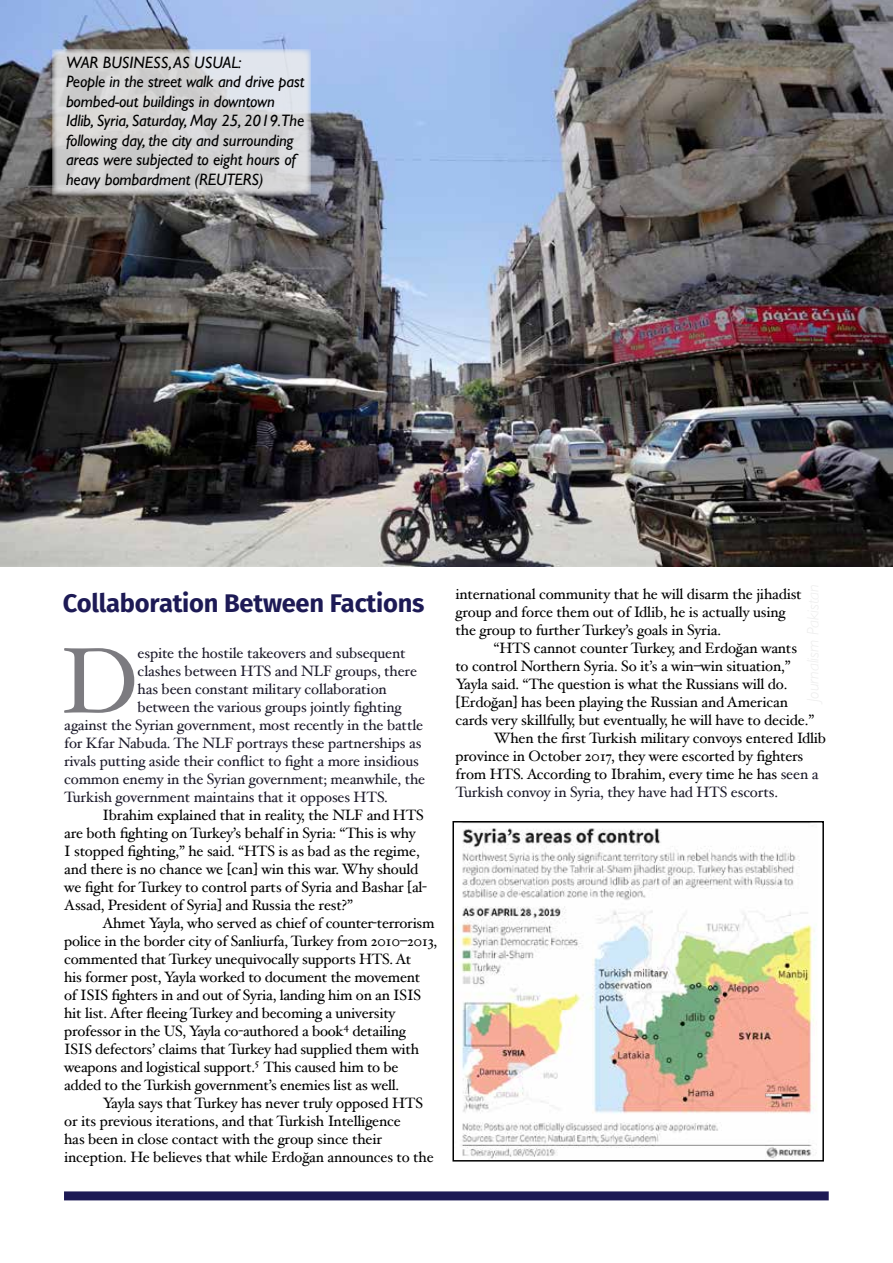
<style>
.page{position:relative;width:893px;height:1263px;background:#fff}
.page>*{position:absolute;margin:0;border:0;box-sizing:border-box;transform-origin:0 0}
.t1{font:93.3px "Hoefler Text";color:#7c7b80}
.t2{font:700 25.5px "Fira Sans";letter-spacing:-.01em;color:#1d1a55}
.t3{font:italic 16.5px/19.5px "Gill Sans";letter-spacing:-.01em;color:#000}
.t4{font:15px/18px "Hoefler Text";letter-spacing:-.01em;color:#000}
.t5{font:15px "Hoefler Text";letter-spacing:-.01em;color:#1d1b2b}
.s1{color:#1d1b2b}
</style>
<div class="page">
<div style="left:64px;top:1191px;width:765px;height:9px;background:#1d1a55"></div>
<img style="left:0;top:0;width:893px;height:567px">
<svg style="left:52px;top:49px;width:259px;height:147px;fill:#d4d4d4"></svg>
<img style="left:455px;top:828px;width:362px;height:330px">
<div style="left:452px;top:821px;width:372px;height:340px;border:2px solid #000"></div>
<p class="t3" style="left:66px;top:52px;width:240px">WAR BUSINESS, AS USUAL:<br>People in the street walk and drive past bombed-out buildings in downtown Idlib, Syria, Saturday, May 25, 2019.The following day, the city and surrounding areas were subjected to eight hours of heavy bombardment (REUTERS)</p>
<h2 class="t2" style="left:63px;top:585px;width:363px">Collaboration Between Factions</h2>
<h1 class="t1" style="left:61px;top:625px;width:79px">D</h1>
<p class="t5" style="left:138px;top:644px;width:270px">espite the hostile takeovers and subsequent</p>
<p class="t5" style="left:138px;top:662px;width:281px">clashes between HTS and NLF groups, there</p>
<p class="t5" style="left:138px;top:680px;width:251px">has been constant military collaboration</p>
<p class="t5" style="left:138px;top:698px;width:266px">between the various groups jointly fighting</p>
<p class="t5" style="left:64px;top:716px;width:360px">against the Syrian government, most recently in the battle</p>
<p class="t5" style="left:64px;top:734px;width:359px">for Kfar Nabuda. The NLF portrays these partnerships as</p>
<p class="t5" style="left:64px;top:752px;width:356px">rivals putting aside their conflict to fight a more insidious</p>
<p class="t5" style="left:64px;top:770px;width:363px">common enemy in the Syrian government; meanwhile, the</p>
<p class="t5" style="left:64px;top:788px;width:325px">Turkish government maintains that it opposes HTS.</p>
<p class="t4" style="left:64px;top:806px;width:365px;text-indent:38px">Ibrahim explained that in reality, the NLF and HTS are both fighting on Turkey’s behalf in Syria: “This is why<br>I stopped fighting,” he said. “HTS is as bad as the regime, and there is no chance we [can] win this war. Why should we fight for Turkey to control parts of Syria and Bashar [al-Assad, President of Syria] and Russia the rest?”</p>
<p class="t4" style="left:64px;top:914px;width:375px;text-indent:38px">Ahmet Yayla, who served as chief of counter-terrorism police in the border city of Sanliurfa, Turkey from 2010–2013, commented that Turkey unequivocally supports HTS. At<br>his former post, Yayla worked to document the movement<br>of ISIS fighters in and out of Syria, landing him on an ISIS hit list. After fleeing Turkey and becoming a university professor in the US, Yayla co-authored a book<sup>4</sup> detailing ISIS defectors’ claims that Turkey had supplied them with weapons and logistical support.<sup>5</sup> This caused him to be added to the Turkish government’s enemies list as well.</p>
<p class="t4" style="left:64px;top:1094px;width:371px;text-indent:38px">Yayla says that Turkey has never truly opposed HTS or its previous iterations, and that Turkish Intelligence<br>has been in close contact with the group since their inception. He believes that while Erdoğan announces to the</p>
<p class="t4" style="left:455px;top:584px;width:348px">international community that he will disarm the jihadist group and force them out of Idlib, he is actually using the group to further Turkey’s goals in Syria.</p>
<p class="t4" style="left:494px;top:638px;width:305px">“HTS cannot counter Turkey, and Erdoğan wants</p>
<p class="t4" style="left:455px;top:656px;width:337px">to control Northern Syria. So it’s a win–win situation,”</p>
<p class="t4" style="left:455px;top:674px;width:334px">Yayla said. “The question is what the Russians will do.</p>
<p class="t4" style="left:455px;top:692px;width:334px">[Erdoğan] has been playing the Russian and American</p>
<p class="t4" style="left:455px;top:710px;width:360px">cards very skillfully, but eventually, he will have to decide.”</p>
<p class="t4" style="left:494px;top:728px;width:334px">When the first Turkish military convoys entered Idlib</p>
<p class="t4" style="left:455px;top:746px;width:349px">province in October 2017, they were escorted by fighters</p>
<p class="t4" style="left:455px;top:764px;width:364px">from HTS. According to Ibrahim, every time he has <span class="s1">seen a</span></p>
<p class="t5" style="left:455px;top:783px;width:324px">Turkish convoy in Syria, they have had HTS escorts.</p>
</div>
